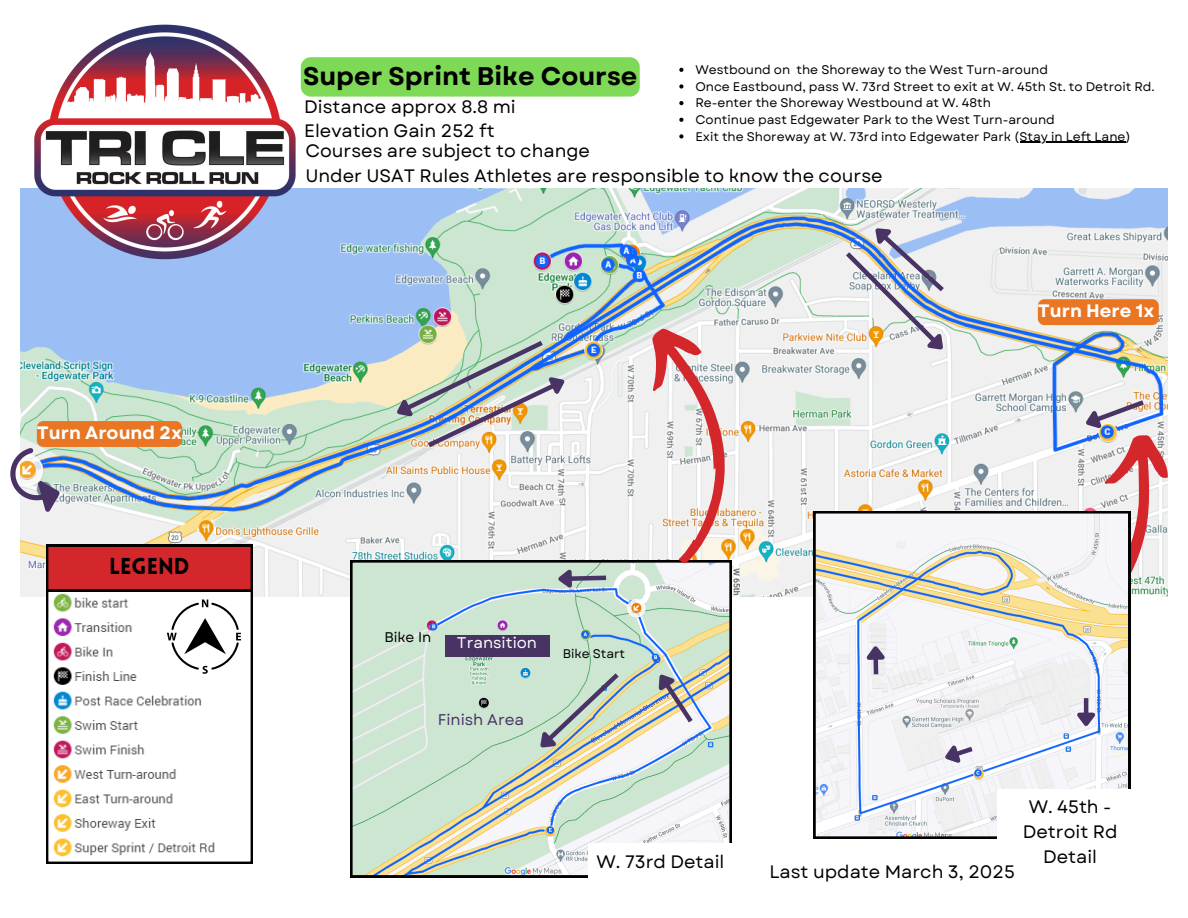
<style>
.page{position:relative;width:1188px;height:918px;background:#fff}
.page>*{position:absolute;margin:0;border:0;box-sizing:border-box;transform-origin:0 0}
.t1{font:700 25.5px "Garet";color:#000}
.t2{font:900 22.5px "Lovelo";color:#000}
.t3{font:18px/24.8px "Garet";color:#000}
.t4{font:700 18px "Garet";color:#fff}
.t5{font:15.45px "Garet";color:#fff}
.t6{font:15.45px "Garet";color:#493365}
.t7{font:13.95px "Garet";color:#000}
.t8{font:12.45px "Garet";color:#000}
</style>
<div class="page">
<img style="left:20px;top:188px;width:1148px;height:409px">
<img style="left:20px;top:24px;width:310px;height:283px">
<svg style="left:46px;top:591px;width:207px;height:272px"></svg>
<svg style="left:46px;top:545px;width:207px;height:46px;background:#bd2226"></svg>
<svg style="left:350px;top:560px;width:382px;height:317px"></svg>
<div style="left:588px;top:843px;width:145px;height:41px;background:#fff"></div>
<svg style="left:814px;top:511px;width:316px;height:328px"></svg>
<div style="left:997px;top:790px;width:146px;height:87px;background:#fff"></div>
<svg style="left:638px;top:320px;width:107px;height:245px"></svg>
<svg style="left:386px;top:337px;width:190px;height:114px;background:#c2cac4"></svg>
<svg style="left:841px;top:214px;width:114px;height:150px"></svg>
<svg style="left:1028px;top:397px;width:140px;height:276px"></svg>
<svg style="left:10px;top:447px;width:54px;height:66px"></svg>
<svg style="left:526px;top:669px;width:97px;height:91px;background:#c2d0be"></svg>
<svg style="left:647px;top:662px;width:50px;height:65px"></svg>
<hr style="left:1084px;top:698px;width:4px;height:16px;background:#493365">
<svg style="left:1070px;top:709px;width:29px;height:22px"></svg>
<svg style="left:935px;top:737px;width:43px;height:35px"></svg>
<div style="left:873px;top:659px;width:5px;height:15px;background:#493365"></div>
<svg style="left:862px;top:641px;width:30px;height:23px"></svg>
<svg style="left:553px;top:563px;width:58px;height:29px;background:#a7bac1"></svg>
<div style="left:445px;top:635px;width:104px;height:22px;background:#493365"></div>
<svg style="left:167px;top:600px;width:74px;height:74px"></svg>
<div style="left:301px;top:57px;width:339px;height:40px;background:#7ed957"></div>
<svg style="left:679px;top:68px;width:4px;height:4px"></svg>
<svg style="left:679px;top:84px;width:4px;height:5px"></svg>
<svg style="left:679px;top:101px;width:4px;height:4px"></svg>
<svg style="left:679px;top:118px;width:4px;height:4px"></svg>
<svg style="left:679px;top:134px;width:4px;height:5px"></svg>
<hr style="left:1020px;top:142px;width:106px;height:1px;background:#000">
<div style="left:37px;top:421px;width:145px;height:26px;background:#ea7623;border-radius:6px"></div>
<div style="left:1038px;top:299px;width:121px;height:26px;background:#ea7623;border-radius:6px"></div>
<p class="t4" style="left:37px;top:420px;width:147px">Turn Around 2x</p>
<p class="t2" style="left:109px;top:557px;width:82px">LEGEND</p>
<p class="t8" style="left:695px;top:61px;width:354px">Westbound on the Shoreway to the West Turn-around</p>
<h3 class="t8" style="left:695px;top:77px;width:461px">Once Eastbound, pass W. 73rd Street to exit at W. 45th St. to Detroit Rd.</h3>
<h2 class="t8" style="left:695px;top:94px;width:297px">Re-enter the Shoreway Westbound at W. 48th</h2>
<p class="t8" style="left:695px;top:111px;width:361px">Continue past Edgewater Park to the West Turn-around</p>
<p class="t8" style="left:695px;top:127px;width:437px">Exit the Shoreway at W. 73rd into Edgewater Park (Stay in Left Lane)</p>
<p class="t3" style="left:305px;top:139px;width:579px">Courses are subject to change<br>Under USAT Rules Athletes are responsible to know the course</p>
<p class="t1" style="left:303px;top:58px;width:336px">Super Sprint Bike Course</p>
<p class="t3" style="left:304px;top:94px;width:213px">Distance approx 8.8 mi<br>Elevation Gain 252 ft</p>
<h3 class="t4" style="left:1038px;top:298px;width:118px">Turn Here 1x</h3>
<p class="t7" style="left:384px;top:627px;width:48px">Bike In</p>
<h4 class="t5" style="left:457px;top:632px;width:82px">Transition</h4>
<h4 class="t6" style="left:438px;top:709px;width:88px">Finish Area</h4>
<p class="t8" style="left:563px;top:644px;width:64px">Bike Start</p>
<h1 class="t3" style="left:597px;top:850px;width:129px">W. 73rd Detail</h1>
<p class="t3" style="left:770px;top:860px;width:247px">Last update March 3, 2025</p>
<p class="t3" style="left:1023px;top:795px;width:96px;text-align:center">W. 45th -<br>Detroit Rd<br>Detail</p>
</div>
